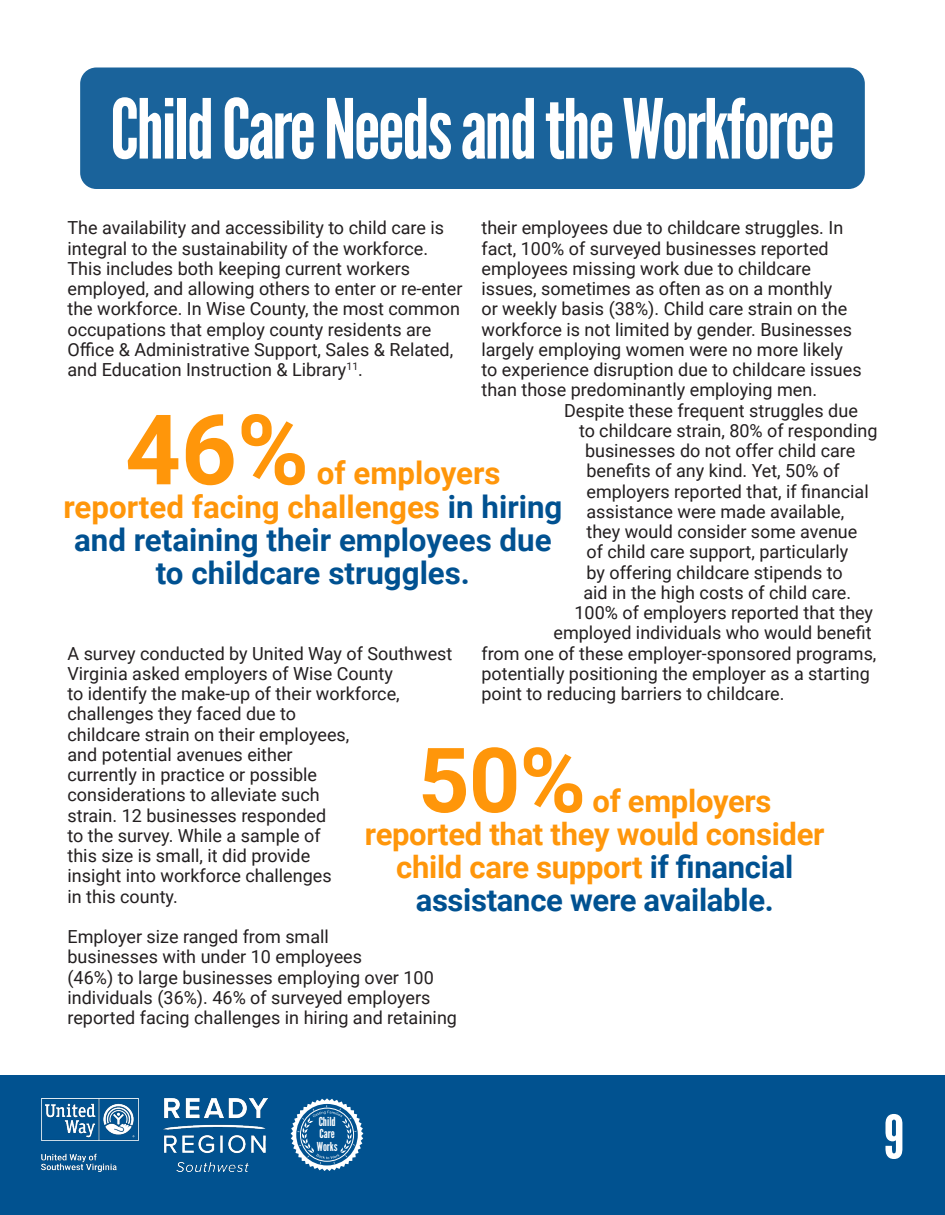
<style>
.page{position:relative;width:945px;height:1215px;background:#fff}
.page>*{position:absolute;margin:0;border:0;box-sizing:border-box;transform-origin:0 0}
.t1{font:700 97.5px "Roboto";color:#ff960a}
.t2{font:700 90px "Roboto";color:#ff960a}
.t3{font:82.5px "League Gothic";letter-spacing:-.03em;color:#fff}
.t4{font:60px "League Gothic";color:#fff}
.t5{font:700 31.35px "Roboto";color:#005191}
.t6{font:700 31.35px "Roboto";color:#ff960a}
.t7{font:700 31.05px "Roboto";letter-spacing:-.01em;color:#ff960a}
.t8{font:700 31.05px "Roboto";letter-spacing:-.01em;color:#005191}
.t9{font:18px/20.2px "Roboto";color:#231f20}
.t10{font:12.3px/12.1px "League Gothic";color:#fff}
.s1{color:#005191}
</style>
<div class="page">
<div style="left:80px;top:68px;width:785px;height:121px;background:#1a639b;border-radius:16px"></div>
<div style="left:0;top:1076px;width:945px;height:139px;background:#015290"></div>
<img style="left:41px;top:1098px;width:227px;height:73px">
<svg style="left:291px;top:1098px;width:72px;height:73px"></svg>
<div style="left:300px;top:1108px;width:54px;height:53px;border:1px solid #fff;border-radius:50%"></div>
<p class="t3" style="left:110px;top:80px;width:726px">Child Care Needs and the Workforce</p>
<p class="t9" style="left:68px;top:217px;width:397px">The availability and accessibility to child care is integral to the sustainability of the workforce.<br>This includes both keeping current workers employed, and allowing others to enter or re-enter the workforce. In Wise County, the most common occupations that employ county residents are Office &amp; Administrative Support, Sales &amp; Related, and Education Instruction &amp; Library<sup>11</sup>.</p>
<p class="t9" style="left:482px;top:217px;width:363px">their employees due to childcare struggles. In</p>
<p class="t9" style="left:482px;top:237px;width:349px">fact, 100% of surveyed businesses reported</p>
<p class="t9" style="left:482px;top:258px;width:331px">employees missing work due to childcare</p>
<p class="t9" style="left:482px;top:278px;width:352px">issues, sometimes as often as on a monthly</p>
<p class="t9" style="left:482px;top:298px;width:367px">or weekly basis (38%). Child care strain on the</p>
<p class="t9" style="left:482px;top:318px;width:372px">workforce is not limited by gender. Businesses</p>
<p class="t9" style="left:482px;top:339px;width:363px">largely employing women were no more likely</p>
<p class="t9" style="left:482px;top:359px;width:382px">to experience disruption due to childcare issues</p>
<p class="t9" style="left:482px;top:379px;width:337px">than those predominantly employing men.</p>
<p class="t9" style="left:564px;top:399px;width:295px">Despite these frequent struggles due</p>
<p class="t9" style="left:579px;top:420px;width:300px">to childcare strain, 80% of responding</p>
<p class="t9" style="left:585px;top:440px;width:272px">businesses do not offer child care</p>
<p class="t9" style="left:586px;top:460px;width:255px">benefits of any kind. Yet, 50% of</p>
<p class="t9" style="left:586px;top:480px;width:284px">employers reported that, if financial</p>
<p class="t9" style="left:586px;top:501px;width:259px">assistance were made available,</p>
<p class="t9" style="left:586px;top:521px;width:272px">they would consider some avenue</p>
<p class="t9" style="left:586px;top:541px;width:263px">of child care support, particularly</p>
<p class="t9" style="left:586px;top:561px;width:258px">by offering childcare stipends to</p>
<p class="t9" style="left:584px;top:582px;width:269px">aid in the high costs of child care.</p>
<p class="t9" style="left:574px;top:602px;width:300px">100% of employers reported that they</p>
<p class="t9" style="left:554px;top:622px;width:320px">employed individuals who would benefit</p>
<p class="t9" style="left:482px;top:642px;width:397px">from one of these employer-sponsored programs,</p>
<p class="t9" style="left:482px;top:663px;width:390px">potentially positioning the employer as a starting</p>
<p class="t9" style="left:482px;top:683px;width:305px">point to reducing barriers to childcare.</p>
<p class="t1" style="left:125px;top:381px;width:185px">46%</p>
<p class="t6" style="left:317px;top:451px;width:185px">of employers</p>
<p class="t6" style="left:63px;top:484px;width:501px">reported facing challenges <span class="s1">in hiring</span></p>
<p class="t5" style="left:74px;top:518px;width:479px">and retaining their employees due</p>
<p class="t5" style="left:156px;top:551px;width:316px">to childcare struggles.</p>
<p class="t9" style="left:68px;top:642px;width:386px">A survey conducted by United Way of Southwest Virginia asked employers of Wise County<br>to identify the make-up of their workforce, challenges they faced due to<br>childcare strain on their employees,<br>and potential avenues either<br>currently in practice or possible<br>considerations to alleviate such<br>strain. 12 businesses responded<br>to the survey. While a sample of<br>this size is small, it did provide<br>insight into workforce challenges<br>in this county.</p>
<p class="t9" style="left:68px;top:926px;width:391px">Employer size ranged from small<br>businesses with under 10 employees<br>(46%) to large businesses employing over 100 individuals (36%). 46% of surveyed employers reported facing challenges in hiring and retaining</p>
<p class="t2" style="left:418px;top:717px;width:169px">50%</p>
<p class="t7" style="left:593px;top:779px;width:180px">of employers</p>
<p class="t7" style="left:365px;top:812px;width:461px">reported that they would consider</p>
<p class="t7" style="left:396px;top:845px;width:398px">child care support <span class="s1">if financial</span></p>
<p class="t8" style="left:416px;top:878px;width:360px">assistance were available.</p>
<p class="t10" style="left:317px;top:1116px;width:22px">Child<br>Care<br>Works</p>
<p class="t4" style="left:884px;top:1101px;width:22px">9</p>
</div>
